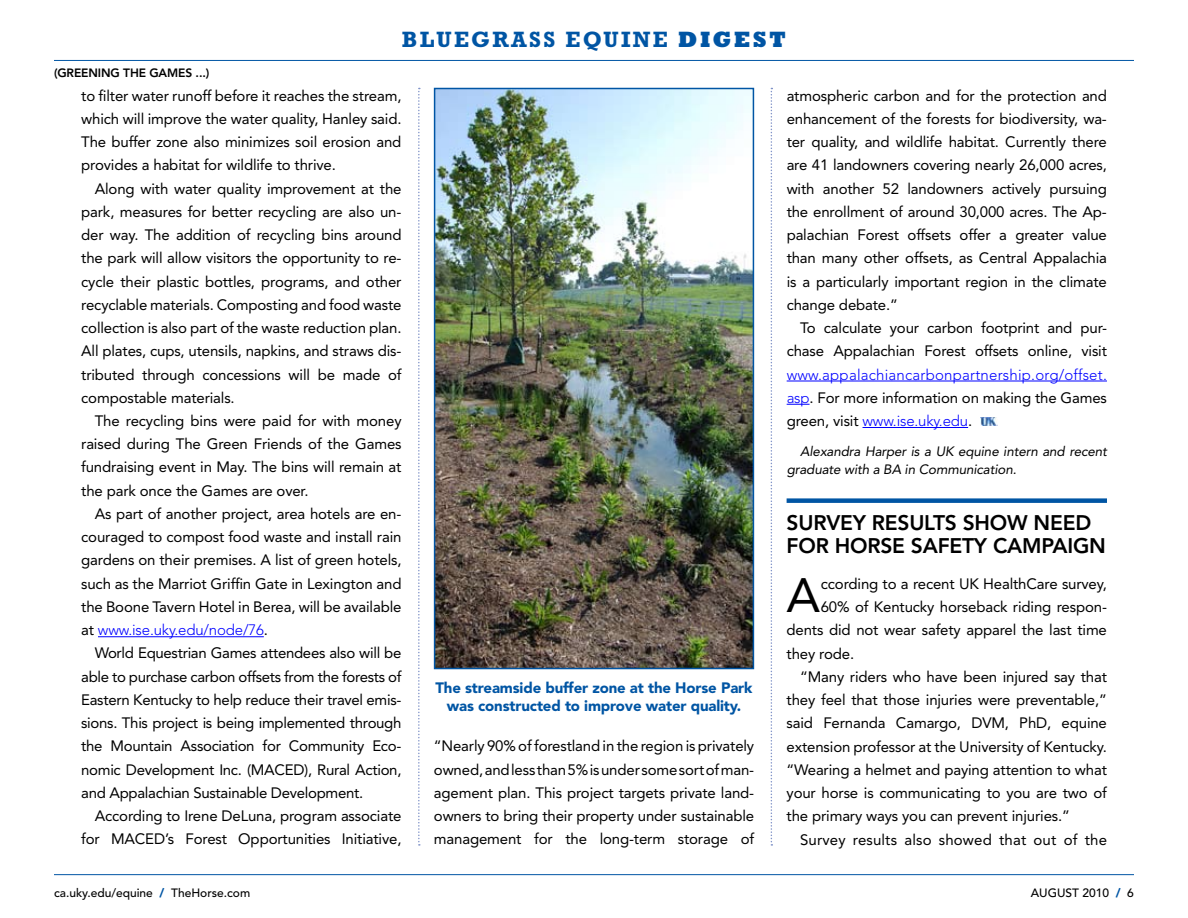
<style>
.page{position:relative;width:1188px;height:918px;background:#fff}
.page>*{position:absolute;margin:0;border:0;box-sizing:border-box;transform-origin:0 0}
.t1{font:47.85px "Avenir LT Std";color:#000}
.t2{font:700 22.5px "Rockwell Std";letter-spacing:.1em;color:#0055a4}
.t3{font:800 21px "Avenir LT Std";letter-spacing:-.01em;color:#000}
.t4{font:15px/23.2px "Avenir LT Std";letter-spacing:-.01em;color:#000;text-align:justify}
.t5{font:300 15px/23.2px "Avenir LT Std";letter-spacing:.015em;color:#00f;text-align:justify}
.t6{font:900 15px/18px "Avenir LT Std";letter-spacing:-.01em;color:#0055a4;text-align:center}
.t7{font:15px "Avenir LT Std";letter-spacing:.01em;color:#000}
.t8{font:italic 13.5px/18px "Avenir LT Std";letter-spacing:-.01em;color:#000}
.t9{font:500 12px "Avenir LT Std";color:#000}
.t10{font:800 12px "Avenir LT Std";color:#000}
.s1{font-weight:800}
.s2{font-weight:300;color:#00f}
.s3{font-weight:400;color:#000}
.s4{font-weight:900;color:#0055a4}
</style>
<div class="page">
<hr style="left:54px;top:874px;width:1080px;height:1px;background:#0055a4">
<hr style="left:54px;top:60px;width:1080px;height:1px;background:#0055a4">
<hr style="left:98px;top:636px;width:166px;height:1px;background:#00f">
<hr style="left:787px;top:381px;width:320px;height:1px;background:#00f">
<svg style="left:787px;top:404px;width:23px;height:1px"></svg>
<hr style="left:863px;top:427px;width:105px;height:1px;background:#00f">
<img style="left:980px;top:418px;width:18px;height:8px">
<svg style="left:418px;top:88px;width:2px;height:758px"></svg>
<svg style="left:771px;top:88px;width:1px;height:758px"></svg>
<img style="left:437px;top:91px;width:314px;height:575px">
<div style="left:434px;top:88px;width:320px;height:581px;border:2px solid #0055a4"></div>
<div style="left:787px;top:498px;width:320px;height:5px;background:#0055a4"></div>
<p class="t10" style="left:54px;top:65px;width:13px">(GREENING</p>
<p class="t10" style="left:123px;top:65px;width:9px">THE</p>
<p class="t10" style="left:149px;top:65px;width:10px">GAMES</p>
<p class="t10" style="left:196px;top:65px;width:15px">...)</p>
<h2 class="t2" style="left:402px;top:26px;width:296px">BLUEGRASS EQUINE <span class="s1">digest</span></h2>
<p class="t4" style="left:81px;top:84px;width:322px">to filter water runoff before it reaches the stream, which will improve the water quality, Hanley said.<br>The buffer zone also minimizes soil erosion and provides a habitat for wildlife to thrive.</p>
<p class="t4" style="left:81px;top:177px;width:322px;text-indent:14px">Along with water quality improvement at the park, measures for better recycling are also un&shy;der way. The addition of recycling bins around the park will allow visitors the opportunity to re&shy;cycle their plastic bottles, programs, and other recyclable materials. Composting and food waste collection is also part of the waste reduction plan.<br>All plates, cups, utensils, napkins, and straws dis&shy;tributed through concessions will be made of compostable materials.</p>
<p class="t4" style="left:81px;top:409px;width:322px;text-indent:14px">The recycling bins were paid for with money raised during The Green Friends of the Games fundraising event in May. The bins will remain at the park once the Games are over.</p>
<p class="t4" style="left:81px;top:502px;width:322px;text-indent:14px">As part of another project, area hotels are en&shy;couraged to compost food waste and install rain gardens on their premises. A list of green hotels, such as the Marriot Griffin Gate in Lexington and the Boone Tavern Hotel in Berea, will be available at <span class="s2">www.ise.uky.edu/node/76</span>.</p>
<p class="t4" style="left:81px;top:642px;width:322px;text-indent:14px">World Equestrian Games attendees also will be able to purchase carbon offsets from the forests of Eastern Kentucky to help reduce their travel emis&shy;sions. This project is being implemented through the Mountain Association for Community Eco&shy;nomic Development Inc. (MACED), Rural Action, and Appalachian Sustainable Development.</p>
<p class="t4" style="left:81px;top:805px;width:322px;text-align:right">According to Irene DeLuna, program associate for MACED’s Forest Opportunities Initiative,</p>
<p class="t6" style="left:435px;top:678px;width:319px">The streamside buffer zone at the Horse Park was constructed to improve water quality.</p>
<p class="t4" style="left:434px;top:735px;width:322px">“Nearly 90% of forestland in the region is privately owned, and less than 5% is under some sort of man&shy;agement plan. This project targets private land&shy;owners to bring their property under sustainable management for the long-term storage of</p>
<p class="t4" style="left:787px;top:84px;width:322px">atmospheric carbon and for the protection and enhancement of the forests for biodiversity, wa&shy;ter quality, and wildlife habitat. Currently there are 41 landowners covering nearly 26,000 acres, with another 52 landowners actively pursuing the enrollment of around 30,000 acres. The Ap&shy;palachian Forest offsets offer a greater value than many other offsets, as Central Appalachia is a particularly important region in the climate change debate.”</p>
<p class="t4" style="left:787px;top:316px;width:322px;text-align:right">To calculate your carbon footprint and pur&shy;chase Appalachian Forest offsets online, visit</p>
<p class="t5" style="left:787px;top:363px;width:322px">www.appalachiancarbonpartnership.org/offset. asp<span class="s3">. For more information on making the Games green, visit</span> www.ise.uky.edu<span class="s3">.</span></p>
<p class="t8" style="left:787px;top:443px;width:322px;text-indent:14px">Alexandra Harper is a UK equine intern and recent graduate with a BA in Communication.</p>
<h3 class="t3" style="left:787px;top:510px;width:26px">SURVE</h3>
<h3 class="t3" style="left:853px;top:510px;width:45px">Y RESULTS</h3>
<h3 class="t3" style="left:963px;top:510px;width:31px">SHOW</h3>
<h3 class="t3" style="left:1034px;top:510px;width:31px">NEED</h3>
<h3 class="t3" style="left:787px;top:533px;width:15px">FOR</h3>
<h3 class="t3" style="left:835px;top:533px;width:30px">HORSE</h3>
<h3 class="t3" style="left:911px;top:533px;width:26px">SAFET</h3>
<h3 class="t3" style="left:974px;top:533px;width:49px">Y CAMPAIGN</h3>
<h1 class="t1" style="left:787px;top:568px;width:35px">A</h1>
<p class="t4" style="left:821px;top:572px;width:288px">ccording to a recent UK HealthCare survey,</p>
<p class="t4" style="left:821px;top:595px;width:288px">60% of Kentucky horseback riding respon-</p>
<p class="t4" style="left:787px;top:619px;width:322px">dents did not wear safety apparel the last time</p>
<p class="t4" style="left:787px;top:642px;width:69px">they rode.</p>
<p class="t4" style="left:800px;top:665px;width:308px">“Many riders who have been injured say that</p>
<p class="t4" style="left:787px;top:688px;width:322px">they feel that those injuries were preventable,”</p>
<p class="t4" style="left:787px;top:712px;width:322px">said Fernanda Camargo, DVM, PhD, equine</p>
<p class="t4" style="left:787px;top:735px;width:322px">extension professor at the University of Kentucky.</p>
<p class="t4" style="left:787px;top:758px;width:322px">“Wearing a helmet and paying attention to what</p>
<p class="t4" style="left:787px;top:781px;width:322px">your horse is communicating to you are two of</p>
<p class="t4" style="left:787px;top:805px;width:285px">the primary ways you can prevent injuries.”</p>
<p class="t7" style="left:800px;top:831px;width:308px">Survey results also showed that out of the</p>
<p class="t9" style="left:54px;top:886px;width:198px">ca.uky.edu/equine <span class="s4">/</span> TheHorse.com</p>
<p class="t9" style="left:1031px;top:886px;width:105px">AUGUST 2010 <span class="s4">/</span> 6</p>
</div>
